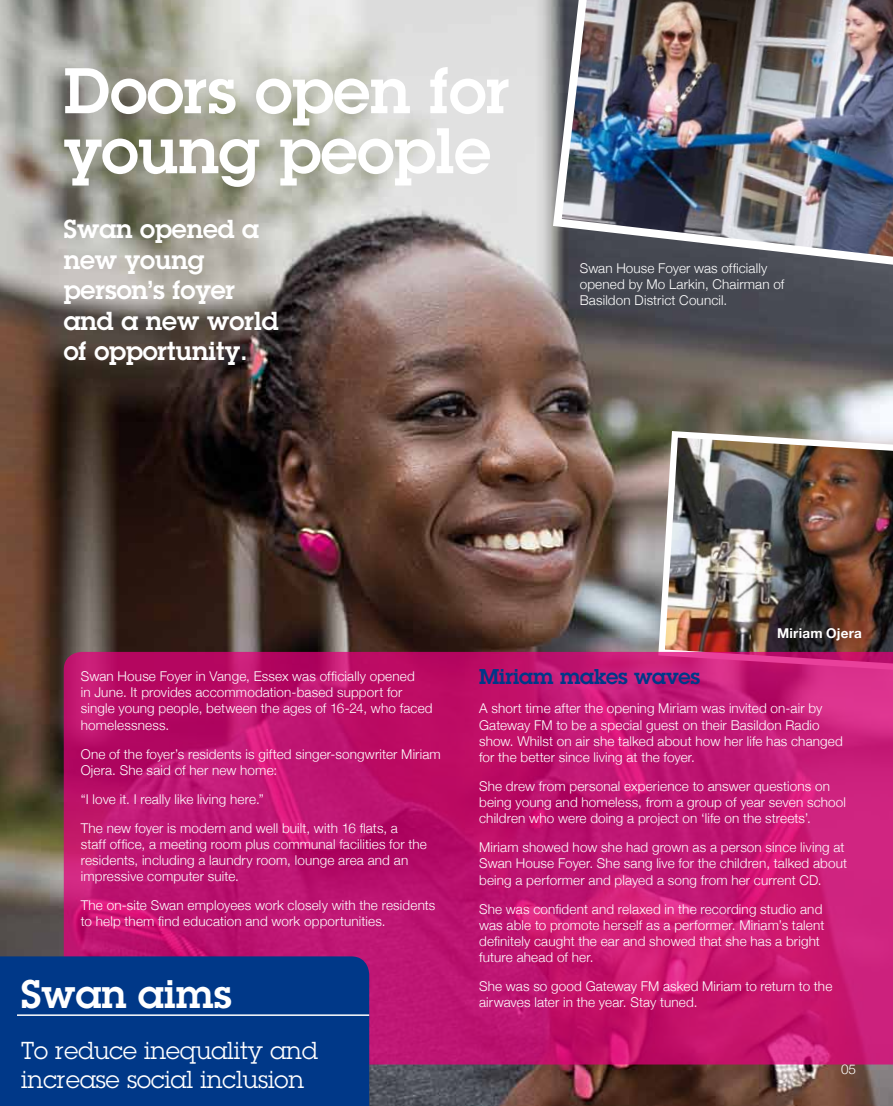
<style>
.page{position:relative;width:893px;height:1106px;background:#fff}
.page>*{position:absolute;margin:0;border:0;box-sizing:border-box;transform-origin:0 0}
.t1{font:600 63px/60px "Lubalin Graph";color:#fff}
.t2{font:600 39px "Lubalin Graph";color:#fff}
.t3{font:600 25.5px/30.6px "Lubalin Graph";color:#fff}
.t4{font:24px/28.8px "Lubalin Graph";color:#fff}
.t5{font:600 21px "Lubalin Graph";letter-spacing:-.005em;color:#003888}
.t6{font:300 13.5px/16.2px "Helvetica Neue";letter-spacing:.01em;color:#fff}
.t7{font:700 13.5px "Helvetica Neue";letter-spacing:.015em;color:#fff}
</style>
<div class="page">
<img style="left:0;top:0;width:893px;height:1106px">
<img style="left:549px;top:0;width:344px;height:271px">
<img style="left:655px;top:428px;width:238px;height:224px">
<svg style="left:64px;top:652px;width:829px;height:412px;background:#c21570"></svg>
<div style="left:0;top:956px;width:369px;height:150px;background:#003888"></div>
<hr style="left:17px;top:1014px;width:352px;height:1px;background:#fff">
<h1 class="t1" style="left:64px;top:60px;width:448px">Doors open for young people</h1>
<h3 class="t3" style="left:64px;top:213px;width:216px">Swan opened a new young person’s foyer and a new world of opportunity.</h3>
<p class="t6" style="left:580px;top:259px;width:206px">Swan House Foyer was officially opened by Mo Larkin, Chairman of<br>Basildon District Council.</p>
<p class="t7" style="left:777px;top:625px;width:86px">Miriam Ojera</p>
<p class="t6" style="left:81px;top:667px;width:353px">Swan House Foyer in Vange, Essex was officially opened<br>in June. It provides accommodation-based support for single young people, between the ages of 16-24, who faced homelessness.</p>
<p class="t6" style="left:81px;top:745px;width:362px">One of the foyer’s residents is gifted singer-songwriter Miriam<br>Ojera. She said of her new home:</p>
<p class="t6" style="left:81px;top:784px;width:319px;line-height:29px">“I love it. I really like living here.”<br>The new foyer is modern and well built, with 16 flats, a</p>
<p class="t6" style="left:81px;top:835px;width:348px">staff office, a meeting room plus communal facilities for the residents, including a laundry room, lounge area and an impressive computer suite.</p>
<p class="t6" style="left:81px;top:897px;width:356px">The on-site Swan employees work closely with the residents to help them find education and work opportunities.</p>
<h2 class="t2" style="left:21px;top:968px;width:212px">Swan aims</h2>
<h3 class="t4" style="left:21px;top:1035px;width:298px">To reduce inequality and increase social inclusion</h3>
<h3 class="t5" style="left:479px;top:663px;width:223px">Miriam makes waves</h3>
<p class="t6" style="left:479px;top:700px;width:365px">A short time after the opening Miriam was invited on-air by Gateway FM to be a special guest on their Basildon Radio show. Whilst on air she talked about how her life has changed for the better since living at the foyer.</p>
<p class="t6" style="left:479px;top:777px;width:368px">She drew from personal experience to answer questions on being young and homeless, from a group of year seven school children who were doing a project on ‘life on the streets’.</p>
<p class="t6" style="left:479px;top:839px;width:370px">Miriam showed how she had grown as a person since living at<br>Swan House Foyer. She sang live for the children, talked about being a performer and played a song from her current CD.</p>
<p class="t6" style="left:479px;top:900px;width:347px">She was confident and relaxed in the recording studio and was able to promote herself as a performer. Miriam’s talent definitely caught the ear and showed that she has a bright future ahead of her.</p>
<p class="t6" style="left:479px;top:978px;width:355px">She was so good Gateway FM asked Miriam to return to the</p>
<p class="t6" style="left:479px;top:994px;width:220px">airwaves later in the year. Stay tuned.</p>
<p class="t6" style="left:841px;top:1060px;width:17px">05</p>
</div>
